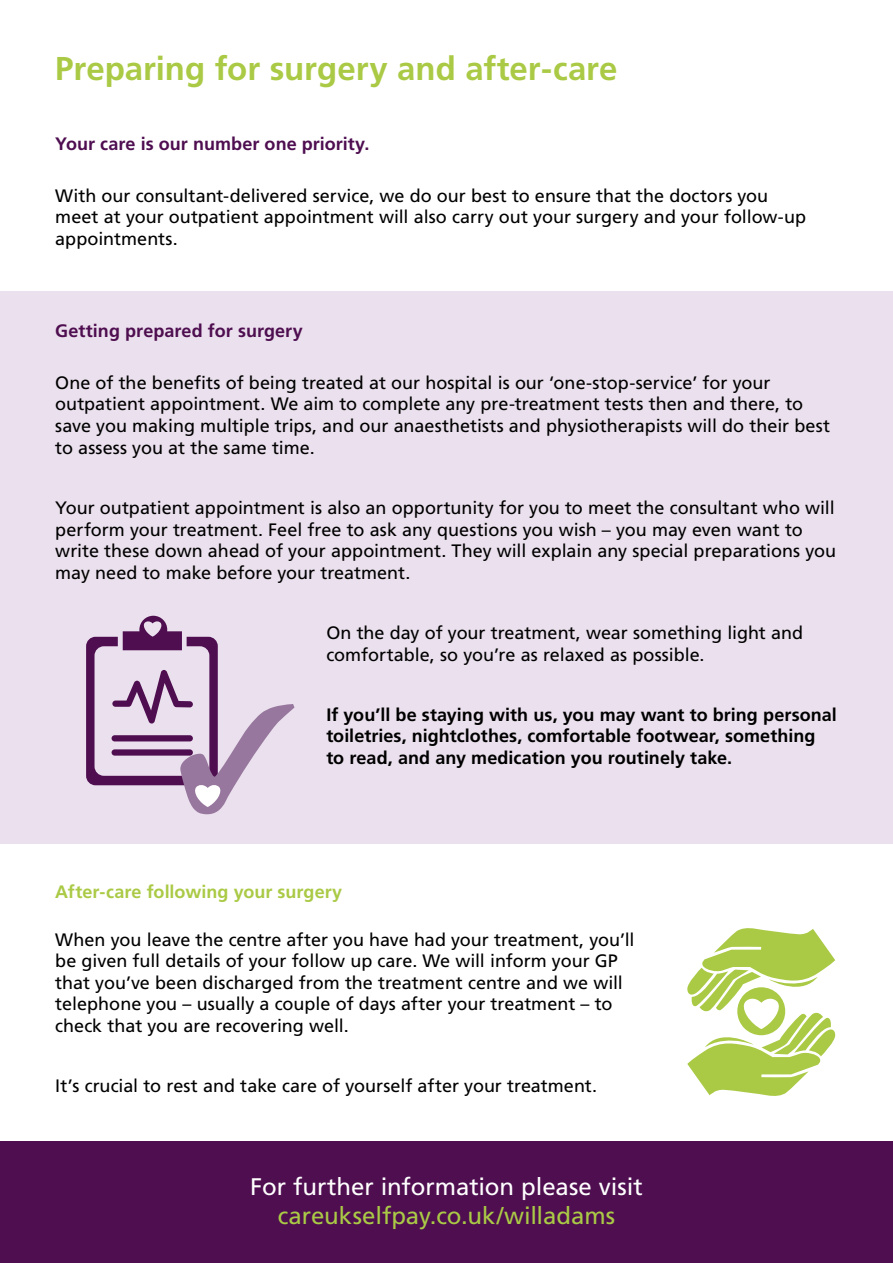
<style>
.page{position:relative;width:893px;height:1263px;background:#fff}
.page>*{position:absolute;margin:0;border:0;box-sizing:border-box;transform-origin:0 0}
.t1{font:700 33px "Frutiger LT Std";color:#aaca46}
.t2{font:24px "Frutiger LT Std";color:#fff}
.t3{font:24px "Frutiger LT Std";letter-spacing:-.005em;color:#aaca46}
.t4{font:18px/21.6px "Frutiger LT Std";color:#000}
.t5{font:700 18px/21.6px "Frutiger LT Std";color:#000}
.t6{font:700 18px "Frutiger LT Std";letter-spacing:.005em;color:#4e0e50}
.t7{font:700 18px "Frutiger LT Std";color:#aaca46}
</style>
<div class="page">
<hr style="left:892px;top:965px;width:1px;height:56px;background:#f2f7e3">
<hr style="left:892px;top:1085px;width:1px;height:63px;background:#f2f7e3">
<hr style="left:892px;top:845px;width:1px;height:55px;background:#f2f7e3">
<div style="left:0;top:291px;width:893px;height:552px;background:#ebe0ed"></div>
<svg style="left:687px;top:928px;width:148px;height:168px"></svg>
<svg style="left:86px;top:616px;width:208px;height:198px"></svg>
<div style="left:0;top:1141px;width:893px;height:122px;background:#4e0e50"></div>
<h1 class="t1" style="left:55px;top:49px;width:564px">Preparing for surgery and after-care</h1>
<p class="t6" style="left:55px;top:133px;width:316px">Your care is our number one priority.</p>
<p class="t4" style="left:55px;top:185px;width:752px">With our consultant-delivered service, we do our best to ensure that the doctors you meet at your outpatient appointment will also carry out your surgery and your follow-up appointments.</p>
<p class="t6" style="left:55px;top:320px;width:249px">Getting prepared for surgery</p>
<p class="t4" style="left:55px;top:372px;width:776px">One of the benefits of being treated at our hospital is our ‘one-stop-service’ for your outpatient appointment. We aim to complete any pre-treatment tests then and there, to save you making multiple trips, and our anaesthetists and physiotherapists will do their best to assess you at the same time.</p>
<p class="t4" style="left:55px;top:497px;width:782px">Your outpatient appointment is also an opportunity for you to meet the consultant who will perform your treatment. Feel free to ask any questions you wish – you may even want to write these down ahead of your appointment. They will explain any special preparations you may need to make before your treatment.</p>
<p class="t4" style="left:326px;top:622px;width:478px">On the day of your treatment, wear something light and comfortable, so you’re as relaxed as possible.</p>
<p class="t5" style="left:326px;top:704px;width:512px">If you’ll be staying with us, you may want to bring personal toiletries, nightclothes, comfortable footwear, something to read, and any medication you routinely take.</p>
<p class="t7" style="left:55px;top:881px;width:288px">After-care following your surgery</p>
<p class="t4" style="left:55px;top:929px;width:581px">When you leave the centre after you have had your treatment, you’ll be given full details of your follow up care. We will inform your GP that you’ve been discharged from the treatment centre and we will telephone you – usually a couple of days after your treatment – to check that you are recovering well.</p>
<p class="t4" style="left:55px;top:1075px;width:543px">It’s crucial to rest and take care of yourself after your treatment.</p>
<h2 class="t2" style="left:250px;top:1173px;width:394px">For further information please visit</h2>
<h2 class="t3" style="left:278px;top:1201px;width:339px">careukselfpay.co.uk/willadams</h2>
</div>
